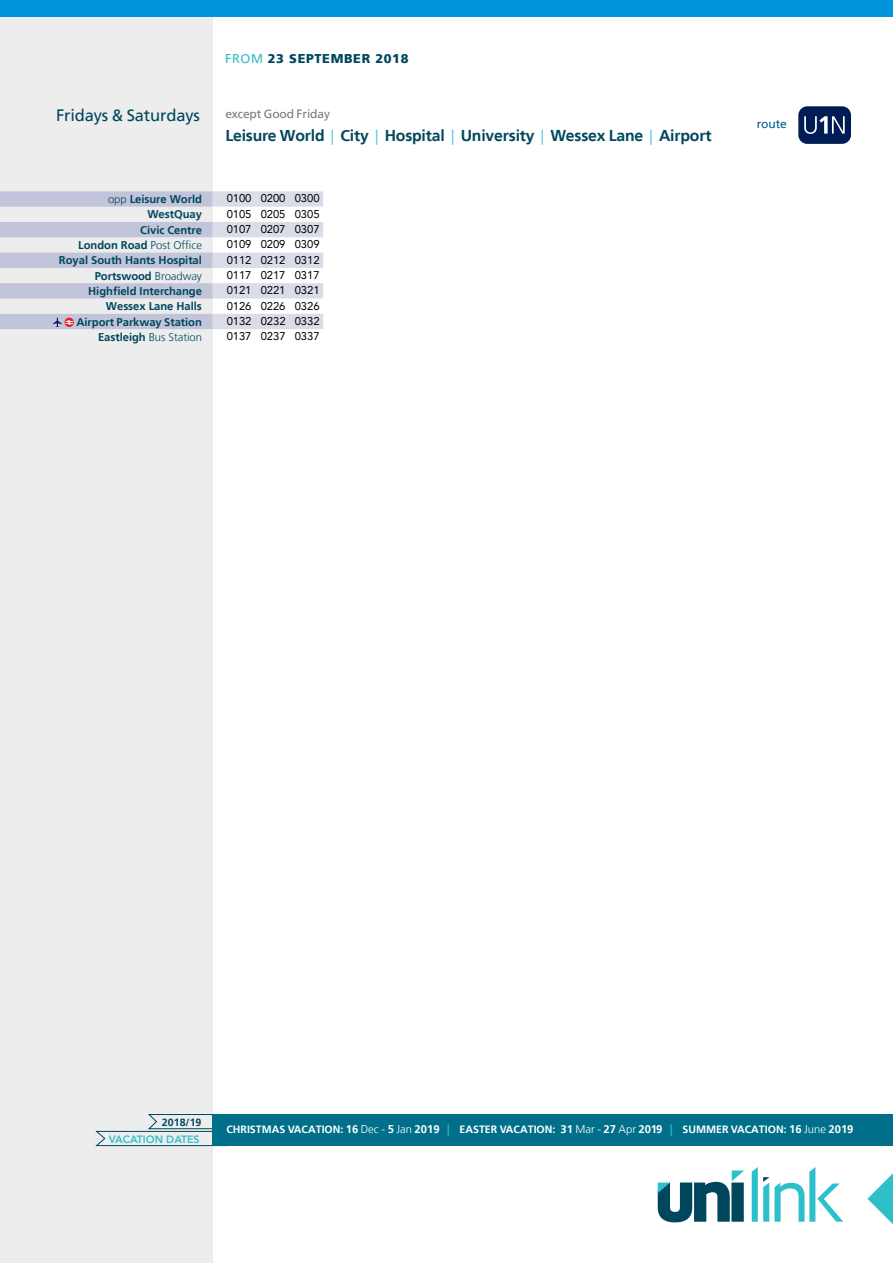
<style>
.page{position:relative;width:893px;height:1263px;background:#fff}
.page>*{position:absolute;margin:0;border:0;box-sizing:border-box;transform-origin:0 0}
.t1{font:16.5px "Frutiger LT";letter-spacing:-.01em;color:#00475d}
.t2{font:700 15.75px "Frutiger LT";letter-spacing:-.01em;color:#00475d}
.t3{font:900 12.75px "Frutiger LT";letter-spacing:.05em;color:#00475d}
.t4{font:12px "Frutiger LT";letter-spacing:-.01em;color:#79797a}
.t5{font:12px "Frutiger LT";letter-spacing:-.01em;color:#005d88}
.t6{font:700 11.25px "Frutiger LT";letter-spacing:-.005em;color:#00475d}
.t7{font:11.25px "Avenir LT";letter-spacing:-.005em;color:#000}
.t8{font:300 11.25px "Frutiger LT";letter-spacing:-.005em;color:#00475d}
.t9{font:700 10.65px "Frutiger LT";color:#fff}
.t10{font:800 10.65px "Avenir LT";color:#30bfc7}
.t11{font:700 10.65px "Frutiger LT";color:#00475d}
.s1{font-weight:400;color:#30bfc7}
.s2{font-weight:400;font-size:15px;color:#63cae1}
.s3{font-weight:300}
.s4{font-weight:700}
.s5{font-size:11.25px}
.s6{font-weight:300;font-size:11.25px}
.s7{font-size:11.25px;color:#30bfc7}
</style>
<div class="page">
<div style="left:0;top:0;width:213px;height:1263px;background:#ededed"></div>
<div style="left:0;top:0;width:893px;height:16px;background:#0095da"></div>
<svg style="left:658px;top:1170px;width:86px;height:52px"></svg>
<svg style="left:752px;top:1167px;width:91px;height:55px"></svg>
<svg style="left:867px;top:1173px;width:26px;height:51px"></svg>
<svg style="left:95px;top:1114px;width:118px;height:32px"></svg>
<div style="left:213px;top:1114px;width:680px;height:32px;background:#006f8a"></div>
<svg style="left:0;top:191px;width:323px;height:138px"></svg>
<div style="left:798px;top:106px;width:53px;height:38px;background:#001c54;border-radius:9px"></div>
<svg style="left:804px;top:116px;width:41px;height:18px"></svg>
<p class="t3" style="left:225px;top:51px;width:185px"><span class="s1">FROM</span> 23 SEPTEMBER 2018</p>
<h1 class="t1" style="left:56px;top:106px;width:145px">Fridays &amp; Saturdays</h1>
<p class="t4" style="left:225px;top:107px;width:106px">except Good Friday</p>
<h2 class="t2" style="left:225px;top:126px;width:488px">Leisure World <span class="s2">|</span> City <span class="s2">|</span> Hospital <span class="s2">|</span> University <span class="s2">|</span> Wessex Lane <span class="s2">|</span> Airport</h2>
<p class="t6" style="left:108px;top:193px;width:95px"><span class="s3">opp</span> Leisure World</p>
<p class="t7" style="left:227px;top:192px;width:94px">0100 0200 0300</p>
<p class="t6" style="left:147px;top:208px;width:56px">WestQuay</p>
<p class="t7" style="left:227px;top:207px;width:94px">0105 0205 0305</p>
<p class="t6" style="left:140px;top:223px;width:63px">Civic Centre</p>
<p class="t7" style="left:227px;top:223px;width:94px">0107 0207 0307</p>
<p class="t6" style="left:78px;top:239px;width:125px">London Road <span class="s3">Post Office</span></p>
<p class="t7" style="left:227px;top:238px;width:94px">0109 0209 0309</p>
<p class="t6" style="left:59px;top:254px;width:144px">Royal South Hants Hospital</p>
<p class="t7" style="left:227px;top:253px;width:94px">0112 0212 0312</p>
<p class="t6" style="left:95px;top:269px;width:109px">Portswood <span class="s3">Broadway</span></p>
<p class="t7" style="left:227px;top:269px;width:94px">0117 0217 0317</p>
<p class="t6" style="left:88px;top:285px;width:115px">Highfield Interchange</p>
<p class="t7" style="left:227px;top:284px;width:94px">0121 0221 0321</p>
<p class="t6" style="left:106px;top:300px;width:97px">Wessex Lane Halls</p>
<p class="t7" style="left:227px;top:299px;width:94px">0126 0226 0326</p>
<p class="t6" style="left:77px;top:315px;width:127px">Airport Parkway Station</p>
<p class="t7" style="left:227px;top:314px;width:94px">0132 0232 0332</p>
<p class="t8" style="left:98px;top:331px;width:105px"><span class="s4">Eastleigh</span> Bus Station</p>
<p class="t7" style="left:227px;top:330px;width:94px">0137 0237 0337</p>
<p class="t5" style="left:757px;top:117px;width:32px">route</p>
<p class="t11" style="left:162px;top:1115px;width:41px">2018/19</p>
<p class="t10" style="left:109px;top:1133px;width:92px">VACATION DATES</p>
<p class="t9" style="left:226px;top:1123px;width:629px">CHRISTMAS VACATION: <span class="s5">16</span> <span class="s6">Dec -</span> <span class="s5">5</span> <span class="s6">Jan</span> <span class="s5">2019</span> <span class="s7">|</span> EASTER VACATION: <span class="s5">31</span> <span class="s6">Mar -</span> <span class="s5">27</span> <span class="s6">Apr</span> <span class="s5">2019</span> <span class="s7">|</span> SUMMER VACATION: <span class="s5">16</span> <span class="s6">June</span> <span class="s5">2019</span></p>
</div>
